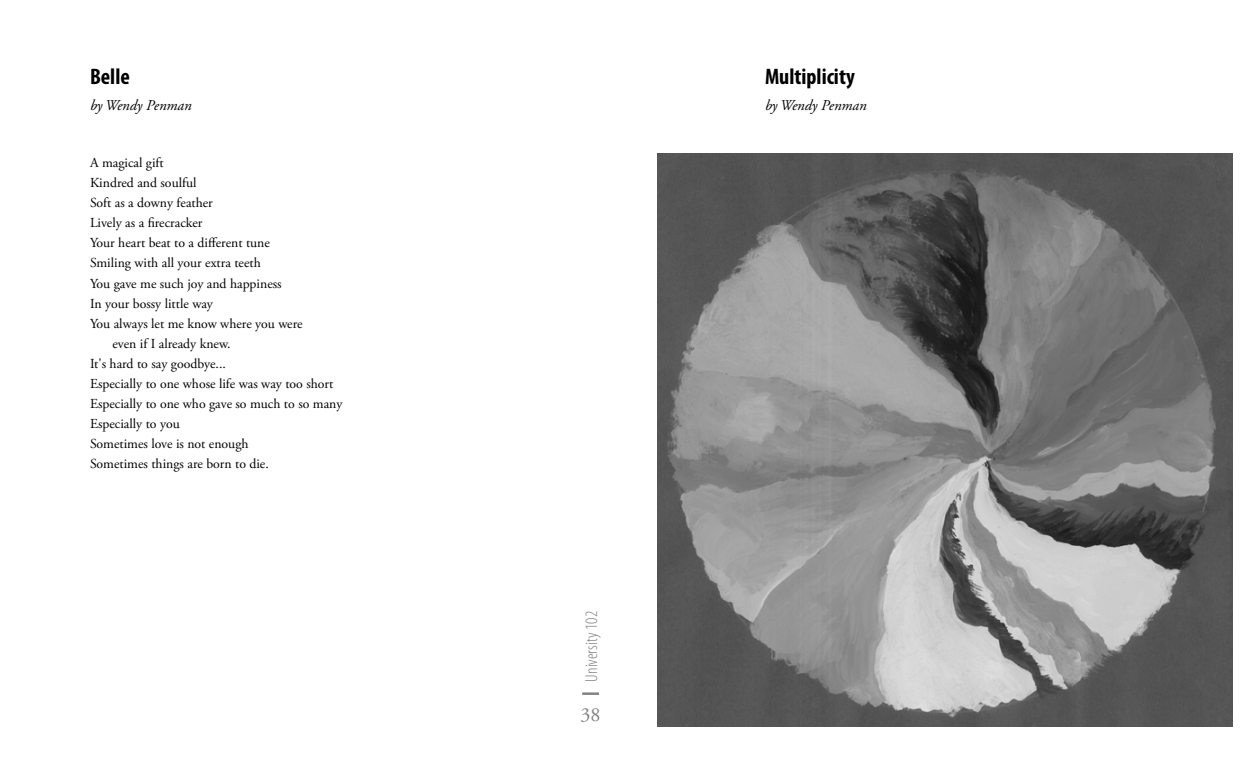
<style>
.page{position:relative;width:1260px;height:765px;background:#fff}
.page>*{position:absolute;margin:0;border:0;box-sizing:border-box;transform-origin:0 0}
.t1{font:700 condensed 22.5px "Myriad Pro";color:#000}
.t2{font:20px "Adobe Garamond Pro";color:#808285}
.t3{font:300 condensed 17.5px "Myriad Pro";color:#808285}
.t4{font:italic 15px "Adobe Garamond Pro";color:#000}
.t5{font:13.75px "Adobe Garamond Pro";color:#000}
</style>
<div class="page">
<hr style="left:582px;top:692px;width:17px;height:3px;background:#808285">
<img style="left:657px;top:154px;width:576px;height:573px">
<h1 class="t1" style="left:90px;top:63px;width:41px">Belle</h1>
<p class="t4" style="left:90px;top:96px;width:103px">by Wendy Penman</p>
<p class="t5" style="left:90px;top:155px;width:75px">A magical gift</p>
<p class="t5" style="left:90px;top:175px;width:108px">Kindred and soulful</p>
<p class="t5" style="left:90px;top:195px;width:124px">Soft as a downy feather</p>
<p class="t5" style="left:90px;top:215px;width:114px">Lively as a firecracker</p>
<p class="t5" style="left:90px;top:235px;width:181px">Your heart beat to a different tune</p>
<p class="t5" style="left:90px;top:255px;width:172px">Smiling with all your extra teeth</p>
<p class="t5" style="left:90px;top:275px;width:193px">You gave me such joy and happiness</p>
<p class="t5" style="left:90px;top:295px;width:125px">In your bossy little way</p>
<p class="t5" style="left:90px;top:315px;width:214px">You always let me know where you were</p>
<p class="t5" style="left:112px;top:335px;width:120px">even if I already knew.</p>
<p class="t5" style="left:90px;top:355px;width:137px">It's hard to say goodbye...</p>
<p class="t5" style="left:90px;top:375px;width:245px">Especially to one whose life was way too short</p>
<p class="t5" style="left:90px;top:395px;width:254px">Especially to one who gave so much to so many</p>
<p class="t5" style="left:90px;top:415px;width:91px">Especially to you</p>
<p class="t5" style="left:90px;top:435px;width:160px">Sometimes love is not enough</p>
<p class="t5" style="left:90px;top:455px;width:180px">Sometimes things are born to die.</p>
<h1 class="t1" style="left:765px;top:63px;width:91px">Multiplicity</h1>
<p class="t4" style="left:765px;top:96px;width:103px">by Wendy Penman</p>
<p class="t3" style="left:581px;top:682px;width:72px;rotate:-90deg">University 102</p>
<h2 class="t2" style="left:581px;top:702px;width:21px">38</h2>
</div>
